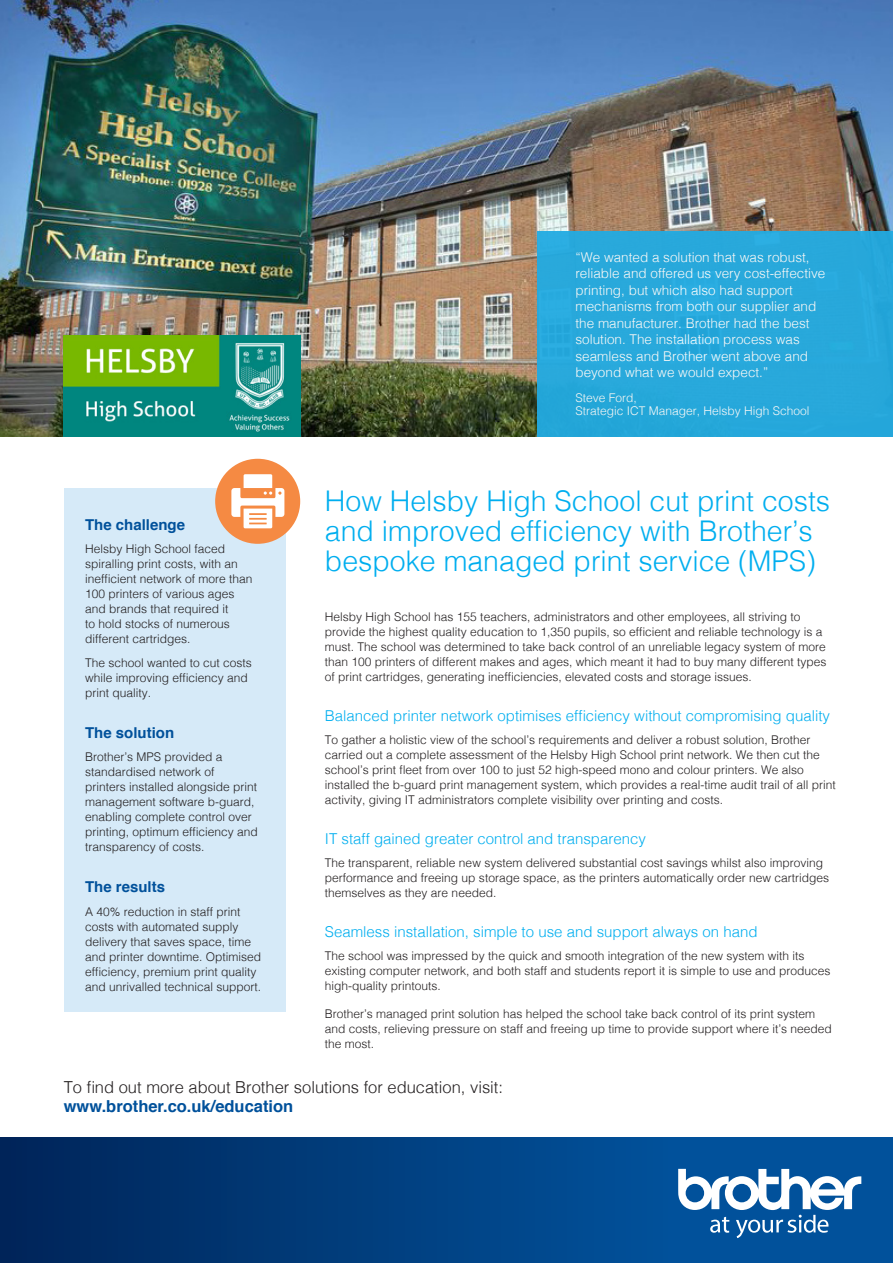
<style>
.page{position:relative;width:893px;height:1263px;background:#fff}
.page>*{position:absolute;margin:0;border:0;box-sizing:border-box;transform-origin:0 0}
.Subheader_2{font:300 28.5px/30px "Helvetica";color:#00aeef}
.CTA{font:300 16.5px/19.5px "Helvetica";color:#231f20}
.Subheader_2-2{font:300 15px "Helvetica";color:#00aeef}
.Sub_header{font:700 15px "Helvetica";color:#01519b}
.Body_Copy{font:700 15px "Helvetica";color:#01519b}
.t1{font:300 13.5px/16.5px "Helvetica";color:#fff}
.Body_Copy-2{font:300 12px/15px "Helvetica";color:#231f20}
.t2{font:300 12px/13px "Helvetica";color:#fff}
.s1{font-weight:700;color:#01519b}
</style>
<div class="page">
<img style="left:0;top:0;width:893px;height:436px">
<div style="left:0;top:1137px;width:679px;height:126px;background:linear-gradient(to right,#002559,#01529c)"></div>
<div style="left:678px;top:1137px;width:215px;height:126px;background:#01519b"></div>
<svg style="left:678px;top:1169px;width:183px;height:69px"></svg>
<div style="left:64px;top:488px;width:222px;height:524px;background:#d6eaf8"></div>
<div style="left:537px;top:231px;width:356px;height:205px;background:#28a8db"></div>
<div style="left:215px;top:459px;width:85px;height:85px;background:#f58a43;border-radius:50%"></div>
<svg style="left:231px;top:474px;width:53px;height:54px"></svg>
<img style="left:64px;top:335px;width:236px;height:101px">
<p class="Sub_header" style="left:85px;top:512px;width:102px">The challenge</p>
<p class="Body_Copy-2" style="left:85px;top:540px;width:169px">Helsby High School faced spiralling print costs, with an inefficient network of more than<br>100 printers of various ages and brands that required it<br>to hold stocks of numerous different cartridges.</p>
<p class="Body_Copy-2" style="left:85px;top:654px;width:168px">The school wanted to cut costs while improving efficiency and print quality.</p>
<p class="Sub_header" style="left:85px;top:720px;width:91px">The solution</p>
<p class="Body_Copy-2" style="left:85px;top:748px;width:174px">Brother’s MPS provided a standardised network of printers installed alongside print management software b-guard, enabling complete control over printing, optimum efficiency and transparency of costs.</p>
<p class="Body_Copy" style="left:85px;top:874px;width:82px">The results</p>
<p class="Body_Copy-2" style="left:85px;top:903px;width:178px">A 40% reduction in staff print costs with automated supply delivery that saves space, time and printer downtime. Optimised efficiency, premium print quality and unrivalled technical support.</p>
<p class="t1" style="left:575px;top:248px;width:251px">“We wanted a solution that was robust, reliable and offered us very cost-effective printing, but which also had support mechanisms from both our supplier and the manufacturer. Brother had the best solution. The installation process was seamless and Brother went above and beyond what we would expect.”</p>
<p class="t2" style="left:575px;top:390px;width:236px">Steve Ford,<br>Strategic ICT Manager, Helsby High School</p>
<p class="Subheader_2" style="left:325px;top:484px;width:507px">How Helsby High School cut print costs and improved efficiency with Brother’s bespoke managed print service (MPS)</p>
<p class="Body_Copy-2" style="left:325px;top:609px;width:503px">Helsby High School has 155 teachers, administrators and other employees, all striving to provide the highest quality education to 1,350 pupils, so efficient and reliable technology is a must. The school was determined to take back control of an unreliable legacy system of more than 100 printers of different makes and ages, which meant it had to buy many different types of print cartridges, generating inefficiencies, elevated costs and storage issues.</p>
<p class="Subheader_2-2" style="left:325px;top:702px;width:507px">Balanced printer network optimises efficiency without compromising quality</p>
<p class="Body_Copy-2" style="left:325px;top:731px;width:512px">To gather a holistic view of the school’s requirements and deliver a robust solution, Brother carried out a complete assessment of the Helsby High School print network. We then cut the school’s print fleet from over 100 to just 52 high-speed mono and colour printers. We also installed the b-guard print management system, which provides a real-time audit trail of all print activity, giving IT administrators complete visibility over printing and costs.</p>
<p class="Subheader_2-2" style="left:325px;top:826px;width:322px">IT staff gained greater control and transparency</p>
<p class="Body_Copy-2" style="left:325px;top:855px;width:506px">The transparent, reliable new system delivered substantial cost savings whilst also improving performance and freeing up storage space, as the printers automatically order new cartridges themselves as they are needed.</p>
<p class="Subheader_2-2" style="left:325px;top:918px;width:434px">Seamless installation, simple to use and support always on hand</p>
<p class="Body_Copy-2" style="left:325px;top:947px;width:507px">The school was impressed by the quick and smooth integration of the new system with its existing computer network, and both staff and students report it is simple to use and produces high-quality printouts.</p>
<p class="Body_Copy-2" style="left:325px;top:1005px;width:508px">Brother’s managed print solution has helped the school take back control of its print system and costs, relieving pressure on staff and freeing up time to provide support where it’s needed the most.</p>
<p class="CTA" style="left:64px;top:1076px;width:441px">To find out more about Brother solutions for education, visit: <span class="s1">www.brother.co.uk/education</span></p>
</div>
